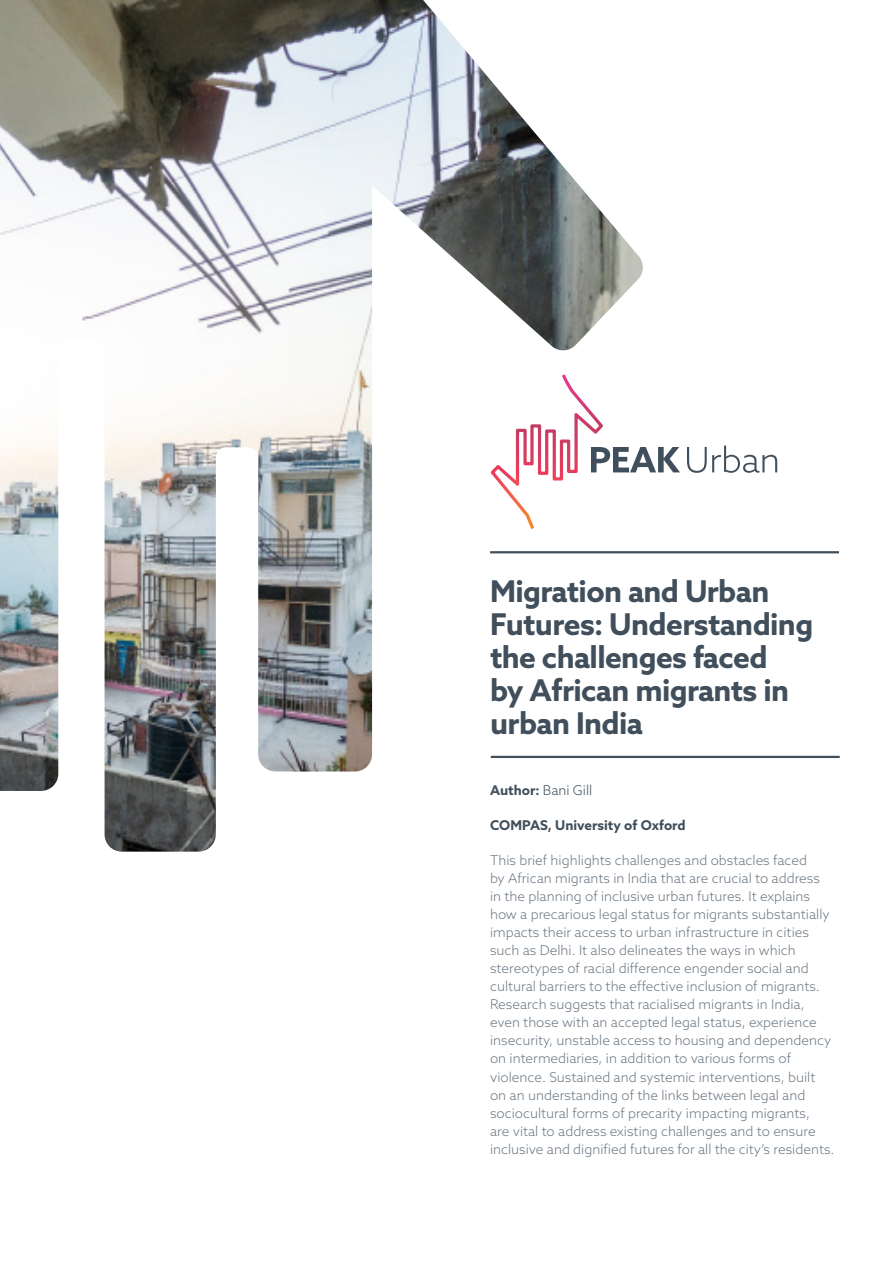
<style>
.page{position:relative;width:893px;height:1263px;background:#fff}
.page>*{position:absolute;margin:0;border:0;box-sizing:border-box;transform-origin:0 0}
.t1{font:700 30px/33px "Azo Sans";letter-spacing:-.02em;color:#404f5b}
.Body_Text{font:300 13.5px/18px "Azo Sans";color:#6c7883}
.Body_Text-2{font:700 13.5px "Azo Sans";color:#404f5b}
.Body_Text-3{font:300 13.5px "Azo Sans";color:#404f5b}
.s1{font-weight:700}
</style>
<div class="page">
<hr style="left:490px;top:551px;width:349px;height:2px;background:#404f5b">
<img style="left:0;top:0;width:644px;height:852px">
<svg style="left:491px;top:375px;width:189px;height:154px"></svg>
<svg style="left:687px;top:446px;width:90px;height:27px"></svg>
<hr style="left:491px;top:756px;width:349px;height:2px;background:#404f5b">
<p class="t1" style="left:490px;top:574px;width:325px">Migration and Urban<br>Futures: Understanding the challenges faced<br>by African migrants in urban India</p>
<p class="Body_Text-3" style="left:490px;top:782px;width:104px"><span class="s1">Author:</span> Bani Gill</p>
<p class="Body_Text-2" style="left:490px;top:817px;width:197px">COMPAS, University of Oxford</p>
<p class="Body_Text" style="left:490px;top:851px;width:346px">This brief highlights challenges and obstacles faced<br>by African migrants in India that are crucial to address<br>in the planning of inclusive urban futures. It explains how a precarious legal status for migrants substantially impacts their access to urban infrastructure in cities such as Delhi. It also delineates the ways in which stereotypes of racial difference engender social and cultural barriers to the effective inclusion of migrants.<br>Research suggests that racialised migrants in India, even those with an accepted legal status, experience insecurity, unstable access to housing and dependency on intermediaries, in addition to various forms of violence. Sustained and systemic interventions, built on an understanding of the links between legal and sociocultural forms of precarity impacting migrants,<br>are vital to address existing challenges and to ensure inclusive and dignified futures for all the city’s residents.</p>
</div>
